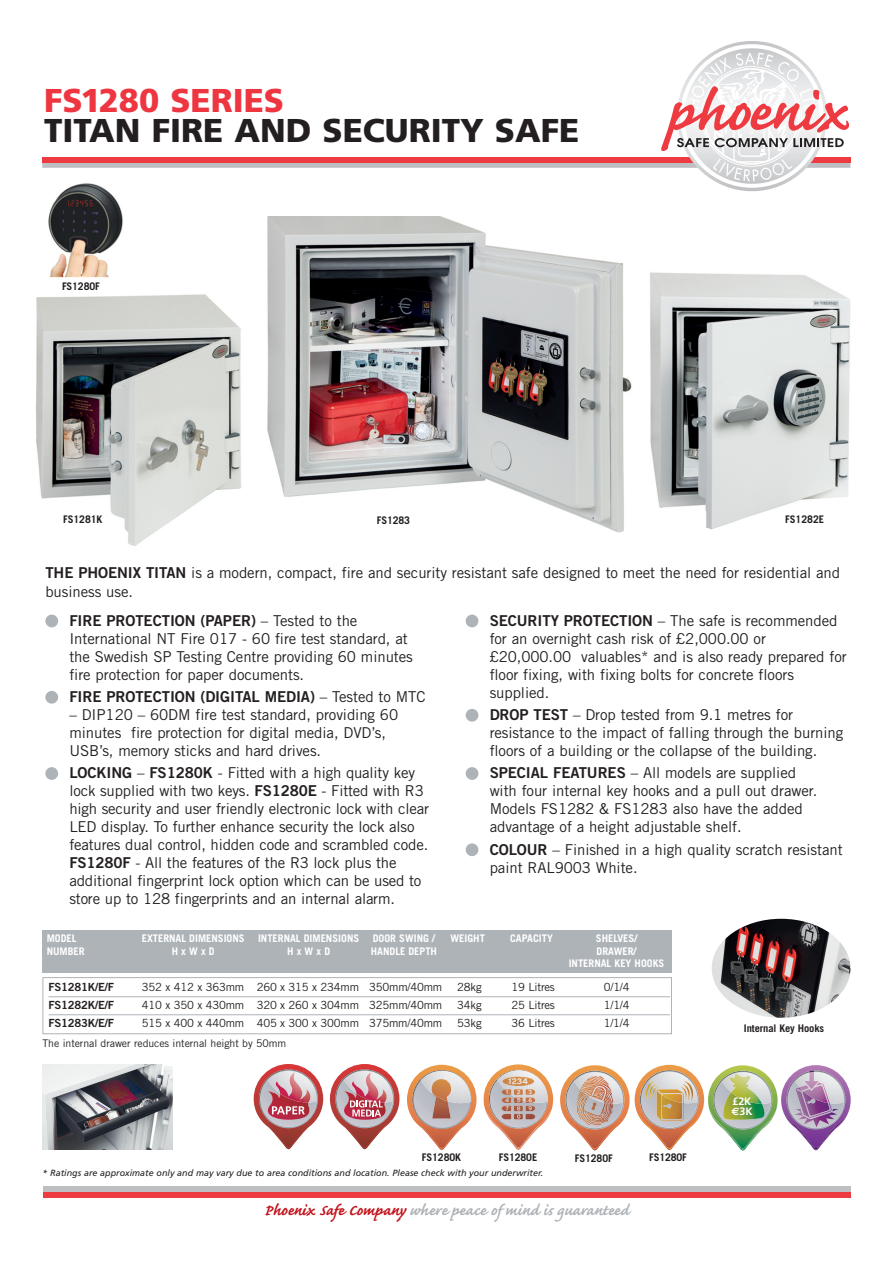
<style>
.page{position:relative;width:893px;height:1263px;background:#fff}
.page>*{position:absolute;margin:0;border:0;box-sizing:border-box;transform-origin:0 0}
.t1{font:900 33px "Frutiger";color:#231f20}
.t2{font:900 33px "Frutiger";color:#ee3640}
.t3{font:700 19.5px "Caflisch Script";color:#aeb3b8}
.t4{font:15px/18px "Trade Gothic";letter-spacing:-.005em;color:#231f20}
.t5{font:15px "Trade Gothic Bold Two";letter-spacing:-.005em;color:#231f20}
.t6{font:11.25px "Trade Gothic";letter-spacing:-.02em;color:#231f20}
.t7{font:11.25px "Trade Gothic Bold Two";letter-spacing:-.02em;color:#231f20}
.t8{font:700 10.8px/9.9px "Frutiger";color:#fff}
.t9{font:700 10.5px/12.6px "Trade Gothic";color:#fff;text-align:center}
.t10{font:700 10.5px "Trade Gothic";letter-spacing:-.01em;color:#231f20}
.t11{font:10.5px "Trade Gothic";letter-spacing:-.005em;color:#231f20}
.t12{font:italic 9px "Frutiger";color:#231f20}
.s1{font-family:"Trade Gothic Bold Two"}
.s2{font-family:"Trade Gothic"}
.s3{color:#c4121a}
.s4{font-family:"Euro Sans"}
</style>
<div class="page">
<div style="left:43px;top:1187px;width:807px;height:5px;background:#bebfc2"></div>
<div style="left:43px;top:1192px;width:807px;height:5px;background:#ee3a41"></div>
<svg style="left:42px;top:41px;width:808px;height:150px"></svg>
<div style="left:43px;top:977px;width:629px;height:57px;border:1px solid #aeb3b8"></div>
<hr style="left:49px;top:996px;width:621px;height:1px;background:#aeb3b8">
<hr style="left:49px;top:1014px;width:621px;height:1px;background:#aeb3b8">
<div style="left:43px;top:931px;width:629px;height:42px;background:#aeb3b8"></div>
<svg style="left:254px;top:1064px;width:69px;height:86px"></svg>
<svg style="left:330px;top:1064px;width:69px;height:86px"></svg>
<svg style="left:484px;top:1064px;width:69px;height:86px"></svg>
<img style="left:529px;top:1077px;width:5px;height:8px">
<img style="left:503px;top:1077px;width:4px;height:8px">
<img style="left:507px;top:1077px;width:22px;height:23px">
<div style="left:45px;top:615px;width:13px;height:12px;background:#aeb3b8;border-radius:50%"></div>
<div style="left:45px;top:691px;width:13px;height:13px;background:#aeb3b8;border-radius:50%"></div>
<div style="left:45px;top:767px;width:13px;height:13px;background:#aeb3b8;border-radius:50%"></div>
<div style="left:466px;top:615px;width:12px;height:12px;background:#aeb3b8;border-radius:50%"></div>
<div style="left:466px;top:709px;width:12px;height:13px;background:#aeb3b8;border-radius:50%"></div>
<div style="left:466px;top:767px;width:12px;height:13px;background:#aeb3b8;border-radius:50%"></div>
<div style="left:466px;top:843px;width:12px;height:13px;background:#aeb3b8;border-radius:50%"></div>
<svg style="left:407px;top:1065px;width:69px;height:86px"></svg>
<img style="left:432px;top:1101px;width:19px;height:17px">
<img style="left:432px;top:1079px;width:20px;height:22px">
<img style="left:712px;top:919px;width:138px;height:99px;border-radius:50%">
<img style="left:560px;top:1065px;width:291px;height:86px">
<img style="left:36px;top:216px;width:814px;height:330px">
<img style="left:46px;top:182px;width:80px;height:96px">
<img style="left:43px;top:1064px;width:129px;height:86px">
<h1 class="t2" style="left:44px;top:87px;width:241px">FS1280 SERIES</h1>
<h1 class="t1" style="left:44px;top:117px;width:537px">TITAN FIRE AND SECURITY SAFE</h1>
<p class="t10" style="left:62px;top:283px;width:39px">FS1280F</p>
<p class="t10" style="left:63px;top:515px;width:40px">FS1281K</p>
<p class="t10" style="left:377px;top:516px;width:35px">FS1283</p>
<p class="t10" style="left:785px;top:515px;width:41px">FS1282E</p>
<p class="t4" style="left:45px;top:564px;width:796px;line-height:19.5px"><span class="s1">THE PHOENIX TITAN</span> is a modern, compact, fire and security resistant safe designed to meet the need for residential and business use.</p>
<p class="t5" style="left:69px;top:615px;width:290px">FIRE PROTECTION (PAPER) <span class="s2">– Tested to the</span></p>
<p class="t4" style="left:69px;top:631px;width:345px">International NT Fire 017 - 60 fire test standard, at the Swedish SP Testing Centre providing 60 minutes fire protection for paper documents.</p>
<p class="t5" style="left:69px;top:691px;width:358px">FIRE PROTECTION (DIGITAL MEDIA) <span class="s2">– Tested to MTC</span></p>
<p class="t4" style="left:69px;top:707px;width:330px">– DIP120 – 60DM fire test standard, providing 60 minutes fire protection for digital media, DVD’s,<br>USB’s, memory sticks and hard drives.</p>
<p class="t4" style="left:69px;top:765px;width:361px"><span class="s1">LOCKING</span> – <span class="s1">FS1280K</span> - Fitted with a high quality key lock supplied with two keys. <span class="s1">FS1280E</span> - Fitted with R3 high security and user friendly electronic lock with clear LED display. To further enhance security the lock also features dual control, hidden code and scrambled code.<br><span class="s1">FS1280F</span> - All the features of the R3 lock plus the additional fingerprint lock option which can be used to store up to 128 fingerprints and an internal alarm.</p>
<p class="t4" style="left:490px;top:613px;width:359px"><span class="s1">SECURITY PROTECTION</span> – The safe is recommended for an overnight cash risk of £2,000.00 or £20,000.00 valuables* and is also ready prepared for floor fixing, with fixing bolts for concrete floors supplied.</p>
<p class="t4" style="left:490px;top:707px;width:355px"><span class="s1">DROP TEST</span> – Drop tested from 9.1 metres for resistance to the impact of falling through the burning floors of a building or the collapse of the building.</p>
<p class="t4" style="left:490px;top:765px;width:329px"><span class="s1">SPECIAL FEATURES</span> – All models are supplied with four internal key hooks and a pull out drawer.<br>Models FS1282 &amp; FS1283 also have the added advantage of a height adjustable shelf.</p>
<p class="t4" style="left:490px;top:842px;width:354px"><span class="s1">COLOUR</span> – Finished in a high quality scratch resistant paint RAL9003 White.</p>
<p class="t9" style="left:47px;top:933px;width:31px">MODEL</p>
<p class="t9" style="left:142px;top:933px;width:104px">EXTERNAL DIMENSIONS</p>
<p class="t9" style="left:258px;top:933px;width:103px">INTERNAL DIMENSIONS</p>
<p class="t9" style="left:373px;top:933px;width:64px">DOOR SWING /</p>
<p class="t9" style="left:450px;top:933px;width:36px">WEIGHT</p>
<p class="t9" style="left:510px;top:933px;width:44px">CAPACITY</p>
<p class="t9" style="left:596px;top:933px;width:43px">SHELVES/</p>
<p class="t9" style="left:47px;top:946px;width:39px">NUMBER</p>
<p class="t9" style="left:172px;top:946px;width:45px">HxWxD</p>
<p class="t9" style="left:287px;top:946px;width:45px">HxWxD</p>
<p class="t9" style="left:371px;top:946px;width:68px">HANDLE DEPTH</p>
<p class="t9" style="left:569px;top:946px;width:97px">DRAWER/<br>INTERNAL KEY HOOKS</p>
<p class="t7" style="left:49px;top:983px;width:67px">FS1281K/E/F</p>
<p class="t6" style="left:142px;top:983px;width:302px">352 x 412 x 363mm 260 x 315 x 234mm 350mm/40mm</p>
<p class="t6" style="left:457px;top:983px;width:26px">28kg</p>
<p class="t6" style="left:512px;top:983px;width:45px">19 Litres</p>
<p class="t6" style="left:604px;top:983px;width:28px">0/1/4</p>
<p class="t7" style="left:49px;top:1001px;width:67px">FS1282K/E/F</p>
<p class="t6" style="left:142px;top:1001px;width:302px">410 x 350 x 430mm 320 x 260 x 304mm 325mm/40mm</p>
<p class="t6" style="left:457px;top:1001px;width:26px">34kg</p>
<p class="t6" style="left:512px;top:1001px;width:45px">25 Litres</p>
<p class="t6" style="left:604px;top:1001px;width:28px">1/1/4</p>
<p class="t7" style="left:49px;top:1019px;width:67px">FS1283K/E/F</p>
<p class="t6" style="left:142px;top:1019px;width:302px">515 x 400 x 440mm 405 x 300 x 300mm 375mm/40mm</p>
<p class="t6" style="left:457px;top:1019px;width:26px">53kg</p>
<p class="t6" style="left:512px;top:1019px;width:45px">36 Litres</p>
<p class="t6" style="left:604px;top:1019px;width:28px">1/1/4</p>
<p class="t11" style="left:43px;top:1039px;width:245px">The internal drawer reduces internal height by 50mm</p>
<p class="t10" style="left:422px;top:1153px;width:40px">FS1280K</p>
<p class="t10" style="left:499px;top:1153px;width:40px">FS1280E</p>
<p class="t12" style="left:43px;top:1169px;width:502px">* Ratings are approximate only and may vary due to area conditions and location. Please check with your underwriter.</p>
<p class="t10" style="left:575px;top:1154px;width:39px">FS1280F</p>
<p class="t10" style="left:649px;top:1153px;width:39px">FS1280F</p>
<h2 class="t3" style="left:264px;top:1197px;width:366px"><span class="s3">Phoenix Safe Company</span> where peace of mind is guaranteed</h2>
<p class="t10" style="left:744px;top:1024px;width:82px">Internal Key Hooks</p>
<p class="t8" style="left:731px;top:1097px;width:23px">£2K <span class="s4">€</span>3K</p>
</div>
